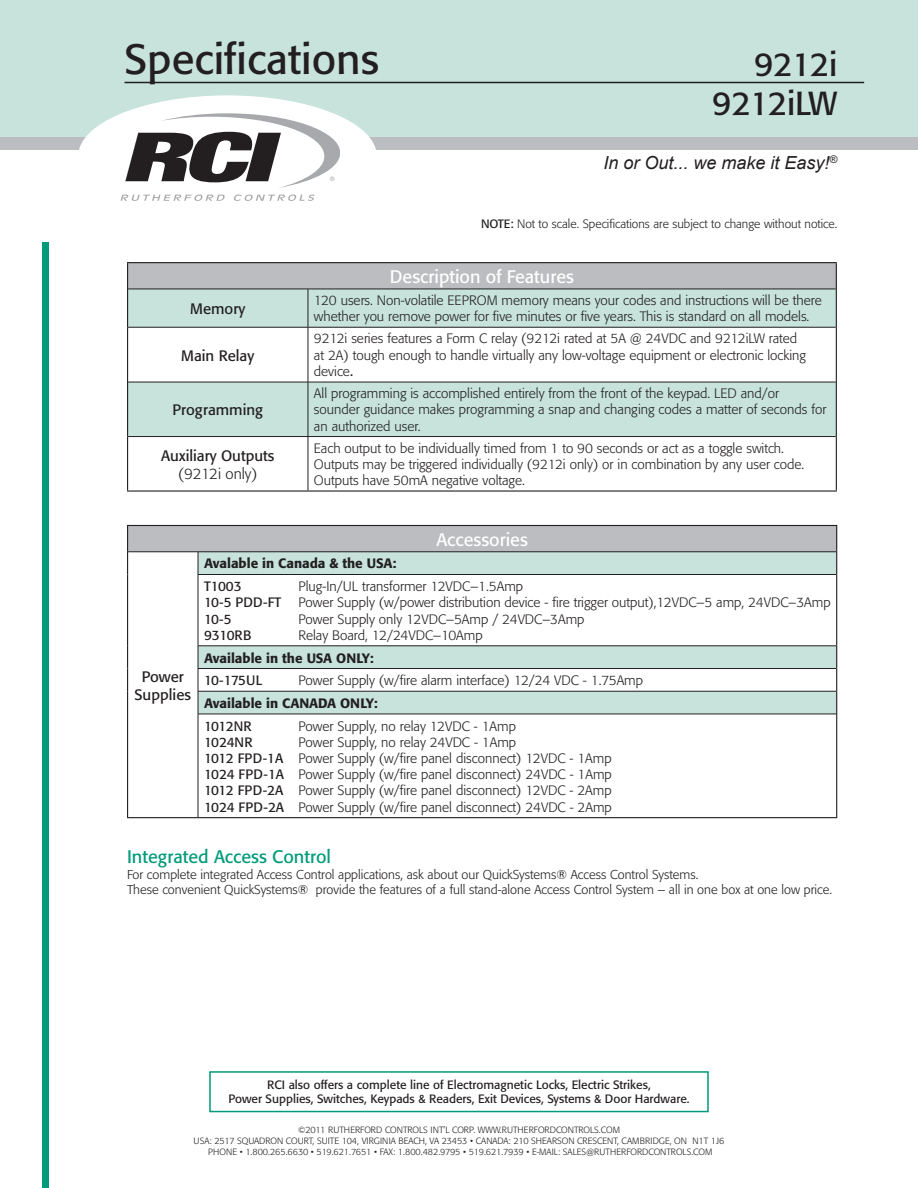
<style>
.page{position:relative;width:918px;height:1188px;background:#fff}
.page>*{position:absolute;margin:0;border:0;box-sizing:border-box;transform-origin:0 0}
.t1{font:42px "Formata";color:#231f20}
.t2{font:33px "Formata";letter-spacing:-.01em;color:#231f20}
.t3{font:18px "Formata";color:#fff}
.t4{font:italic 18px "Arial";color:#231f20}
.t5{font:18px "Formata";color:#009b7a}
.t6{font:15px/18px "Formata";color:#231f20;text-align:center}
.t7{font:300 15px "Formata";color:#231f20}
.t8{font:300 13.5px/16.2px "Formata";color:#231f20}
.t9{font:500 13.5px "Formata";color:#231f20}
.t10{font:13.5px "Formata";color:#231f20}
.t11{font:300 12.75px/15.3px "Formata";color:#231f20}
.t12{font:12px "Formata";color:#231f20}
.t13{font:300 12px "Formata";color:#231f20}
.t14{font:300 9px "Formata";color:#231f20}
.t15{font:6px "Helvetica";color:#a8a9ad}
.s1{font-weight:400}
.s2{font-size:18px}
</style>
<div class="page">
<div style="left:0;top:0;width:918px;height:142px;background:#c7e3dc"></div>
<div style="left:0;top:137px;width:918px;height:13px;background:#bcbdc0"></div>
<div style="left:78px;top:95px;width:299px;height:122px;background:#fff;border-radius:50%"></div>
<svg style="left:121px;top:195px;width:104px;height:6px"></svg>
<svg style="left:234px;top:195px;width:80px;height:6px"></svg>
<svg style="left:125px;top:113px;width:215px;height:75px"></svg>
<hr style="left:124px;top:82px;width:740px;height:1px;background:#231f20">
<div style="left:42px;top:242px;width:7px;height:946px;background:#009b7a"></div>
<div style="left:128px;top:263px;width:708px;height:26px;background:#bcbdc0"></div>
<svg style="left:128px;top:290px;width:708px;height:146px;fill:#c7e3dc"></svg>
<hr style="left:308px;top:289px;width:1px;height:38px;background:#231f20">
<hr style="left:128px;top:327px;width:180px;height:1px;background:#231f20">
<hr style="left:308px;top:327px;width:528px;height:1px;background:#231f20">
<hr style="left:308px;top:327px;width:1px;height:55px;background:#231f20">
<hr style="left:128px;top:382px;width:180px;height:1px;background:#231f20">
<hr style="left:308px;top:382px;width:528px;height:1px;background:#231f20">
<hr style="left:308px;top:382px;width:1px;height:54px;background:#231f20">
<hr style="left:128px;top:436px;width:180px;height:1px;background:#231f20">
<hr style="left:308px;top:436px;width:528px;height:1px;background:#231f20">
<hr style="left:308px;top:437px;width:1px;height:53px;background:#231f20">
<hr style="left:127px;top:289px;width:1px;height:38px;background:#231f20">
<hr style="left:836px;top:289px;width:1px;height:38px;background:#231f20">
<hr style="left:127px;top:327px;width:1px;height:55px;background:#231f20">
<hr style="left:836px;top:327px;width:1px;height:55px;background:#231f20">
<hr style="left:127px;top:382px;width:1px;height:55px;background:#231f20">
<hr style="left:836px;top:382px;width:1px;height:55px;background:#231f20">
<hr style="left:127px;top:437px;width:1px;height:53px;background:#231f20">
<hr style="left:836px;top:437px;width:1px;height:53px;background:#231f20">
<hr style="left:127px;top:490px;width:181px;height:2px;background:#231f20">
<hr style="left:308px;top:490px;width:529px;height:2px;background:#231f20">
<hr style="left:127px;top:262px;width:181px;height:1px;background:#231f20">
<svg style="left:127px;top:263px;width:1px;height:26px"></svg>
<hr style="left:308px;top:262px;width:529px;height:1px;background:#231f20">
<svg style="left:836px;top:263px;width:1px;height:26px"></svg>
<hr style="left:128px;top:289px;width:180px;height:1px;background:#231f20">
<hr style="left:308px;top:289px;width:528px;height:1px;background:#231f20">
<div style="left:128px;top:525px;width:709px;height:27px;background:#bcbdc0"></div>
<svg style="left:199px;top:553px;width:637px;height:161px"></svg>
<hr style="left:128px;top:552px;width:70px;height:1px;background:#231f20">
<hr style="left:198px;top:552px;width:638px;height:1px;background:#231f20">
<hr style="left:127px;top:525px;width:71px;height:1px;background:#231f20">
<hr style="left:198px;top:525px;width:639px;height:1px;background:#231f20">
<svg style="left:198px;top:552px;width:1px;height:22px"></svg>
<hr style="left:198px;top:574px;width:638px;height:1px;background:#231f20">
<hr style="left:198px;top:575px;width:1px;height:71px;background:#231f20">
<hr style="left:198px;top:646px;width:638px;height:1px;background:#231f20">
<hr style="left:198px;top:668px;width:638px;height:1px;background:#231f20">
<hr style="left:198px;top:691px;width:638px;height:1px;background:#231f20">
<svg style="left:198px;top:646px;width:1px;height:68px"></svg>
<hr style="left:198px;top:714px;width:638px;height:1px;background:#231f20">
<hr style="left:198px;top:714px;width:1px;height:103px;background:#231f20">
<svg style="left:127px;top:526px;width:1px;height:48px"></svg>
<svg style="left:836px;top:526px;width:1px;height:48px"></svg>
<hr style="left:127px;top:574px;width:1px;height:72px;background:#231f20">
<hr style="left:836px;top:574px;width:1px;height:72px;background:#231f20">
<svg style="left:127px;top:646px;width:1px;height:68px"></svg>
<svg style="left:836px;top:646px;width:1px;height:68px"></svg>
<hr style="left:127px;top:714px;width:1px;height:103px;background:#231f20">
<hr style="left:836px;top:714px;width:1px;height:103px;background:#231f20">
<hr style="left:127px;top:817px;width:71px;height:1px;background:#231f20">
<hr style="left:198px;top:817px;width:639px;height:1px;background:#231f20">
<div style="left:209px;top:1071px;width:500px;height:41px;border:2px solid #009b7a"></div>
<p class="t1" style="left:124px;top:34px;width:256px">Specifications</p>
<p class="t2" style="left:754px;top:44px;width:85px">9212i</p>
<p class="t2" style="left:712px;top:84px;width:127px">9212iLW</p>
<p class="t4" style="left:603px;top:151px;width:235px">In or Out... we make it Easy!<sup>®</sup></p>
<p class="t15" style="left:330px;top:176px;width:6px">®</p>
<p class="t13" style="left:481px;top:217px;width:358px"><span class="s1">NOTE:</span> Not to scale. Specifications are subject to change without notice.</p>
<p class="t3" style="left:390px;top:266px;width:186px">Description of Features</p>
<p class="t6" style="left:190px;top:300px;width:56px">Memory</p>
<p class="t8" style="left:314px;top:292px;width:509px">120 users. Non-volatile EEPROM memory means your codes and instructions will be there whether you remove power for five minutes or five years. This is standard on all models.</p>
<p class="t6" style="left:181px;top:346px;width:75px">Main Relay</p>
<p class="t8" style="left:314px;top:331px;width:494px">9212i series features a Form C relay (9212i rated at 5A @ 24VDC and 9212iLW rated at 2A) tough enough to handle virtually any low-voltage equipment or electronic locking device<span class="s2">.</span></p>
<p class="t6" style="left:172px;top:401px;width:92px">Programming</p>
<p class="t6" style="left:161px;top:446px;width:115px">Auxiliary Outputs</p>
<p class="t7" style="left:178px;top:465px;width:81px">(9212i only)</p>
<p class="t8" style="left:314px;top:385px;width:514px">All programming is accomplished entirely from the front of the keypad. LED and/or sounder guidance makes programming a snap and changing codes a matter of seconds for an authorized user.</p>
<p class="t8" style="left:314px;top:440px;width:492px">Each output to be individually timed from 1 to 90 seconds or act as a toggle switch.<br>Outputs may be triggered individually (9212i only) or in combination by any user code.<br>Outputs have 50mA negative voltage.</p>
<p class="t3" style="left:436px;top:528px;width:93px">Accessories</p>
<p class="t6" style="left:135px;top:667px;width:58px">Power<br>Supplies</p>
<p class="t9" style="left:204px;top:555px;width:194px">Avalable in Canada &amp; the USA:</p>
<p class="t10" style="left:204px;top:578px;width:39px">T1003</p>
<p class="t8" style="left:298px;top:578px;width:226px">Plug-In/UL transformer 12VDC–1.5Amp</p>
<p class="t10" style="left:204px;top:594px;width:79px">10-5 PDD-FT</p>
<p class="t8" style="left:298px;top:595px;width:534px">Power Supply (w/power distribution device - fire trigger output),12VDC–5 amp, 24VDC–3Amp</p>
<p class="t10" style="left:204px;top:611px;width:29px">10-5</p>
<p class="t8" style="left:298px;top:611px;width:288px">Power Supply only 12VDC–5Amp / 24VDC–3Amp</p>
<p class="t10" style="left:204px;top:627px;width:49px">9310RB</p>
<p class="t8" style="left:298px;top:627px;width:186px">Relay Board, 12/24VDC–10Amp</p>
<p class="t9" style="left:204px;top:649px;width:171px">Available in the USA ONLY:</p>
<p class="t10" style="left:204px;top:672px;width:60px">10-175UL</p>
<p class="t8" style="left:298px;top:673px;width:346px">Power Supply (w/fire alarm interface) 12/24 VDC - 1.75Amp</p>
<p class="t9" style="left:204px;top:695px;width:175px">Available in CANADA ONLY:</p>
<p class="t10" style="left:204px;top:718px;width:49px">1012NR</p>
<p class="t8" style="left:298px;top:718px;width:219px">Power Supply, no relay 12VDC - 1Amp</p>
<p class="t10" style="left:204px;top:734px;width:50px">1024NR</p>
<p class="t8" style="left:298px;top:734px;width:219px">Power Supply, no relay 24VDC - 1Amp</p>
<p class="t8" style="left:204px;top:750px;width:409px"><span class="s1">1012 FPD-1A</span> Power Supply (w/fire panel disconnect) 12VDC - 1Amp</p>
<p class="t8" style="left:204px;top:767px;width:409px"><span class="s1">1024 FPD-1A</span> Power Supply (w/fire panel disconnect) 24VDC - 1Amp</p>
<p class="t8" style="left:204px;top:783px;width:409px"><span class="s1">1012 FPD-2A</span> Power Supply (w/fire panel disconnect) 12VDC - 2Amp</p>
<p class="t8" style="left:204px;top:799px;width:409px"><span class="s1">1024 FPD-2A</span> Power Supply (w/fire panel disconnect) 24VDC - 2Amp</p>
<p class="t5" style="left:127px;top:846px;width:205px">Integrated Access Control</p>
<p class="t11" style="left:127px;top:867px;width:707px">For complete integrated Access Control applications, ask about our QuickSystems® Access Control Systems.<br>These convenient QuickSystems® provide the features of a full stand-alone Access Control System – all in one box at one low price.</p>
<p class="t12" style="left:267px;top:1078px;width:385px">RCI also offers a complete line of Electromagnetic Locks, Electric Strikes,</p>
<p class="t12" style="left:228px;top:1092px;width:463px">Power Supplies, Switches, Keypads &amp; Readers, Exit Devices, Systems &amp; Door Hardware.</p>
<p class="t14" style="left:298px;top:1125px;width:323px">©2011 RUTHERFORD CONTROLS INT’L CORP. WWW.RUTHERFORDCONTROLS.COM</p>
<p class="t14" style="left:194px;top:1136px;width:532px">USA: 2517 SQUADRON COURT, SUITE 104, VIRGINIA BEACH, VA 23453 • CANADA: 210 SHEARSON CRESCENT, CAMBRIDGE, ON N1T 1J6</p>
<p class="t14" style="left:208px;top:1146px;width:506px">PHONE • 1.800.265.6630 • 519.621.7651 • FAX: 1.800.482.9795 • 519.621.7939 • E-MAIL: SALES@RUTHERFORDCONTROLS.COM</p>
</div>
